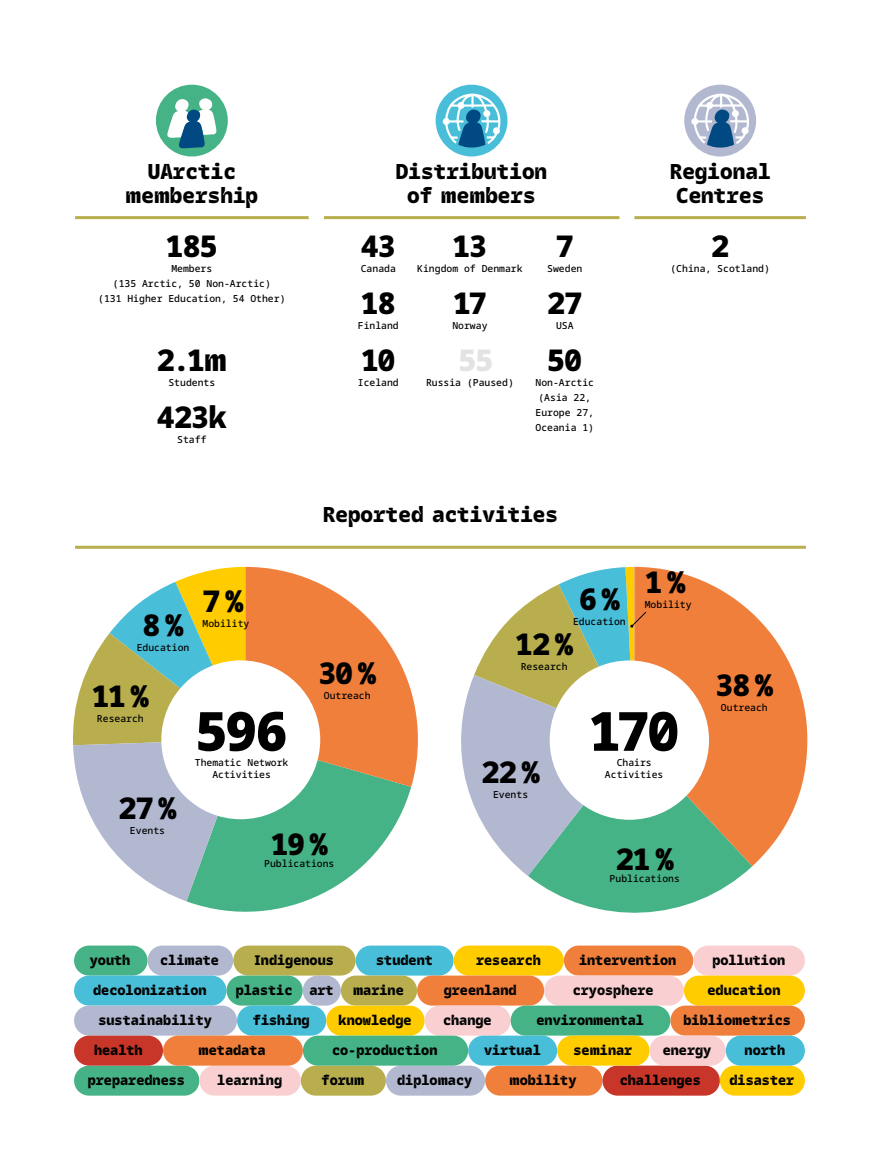
<style>
.page{position:relative;width:881px;height:1170px;background:#fff}
.page>*{position:absolute;margin:0;border:0;box-sizing:border-box;transform-origin:0 0}
.t1{font:900 54px "Uarctic Mono";letter-spacing:-.05em;color:#000}
.t2{font:900 30px "Uarctic Mono";letter-spacing:-.035em;color:#000}
.t3{font:900 30px "Uarctic Mono";color:#e3e3e3}
.t4{font:900 21px/23.7px "Uarctic Mono";color:#000;text-align:center}
.t5{font:900 13.5px "Uarctic Mono";color:#000}
.t6{font:500 9.75px/15px "Noto Sans Mono";color:#000;text-align:center}
</style>
<div class="page">
<hr style="left:75px;top:216px;width:233px;height:3px;background:#b8ae4e">
<hr style="left:324px;top:216px;width:295px;height:3px;background:#b8ae4e">
<div style="left:156px;top:85px;width:72px;height:71px;background:#45b385;border-radius:50%"></div>
<svg style="left:167px;top:98px;width:49px;height:50px"></svg>
<svg style="left:72px;top:567px;width:346px;height:345px"></svg>
<div style="left:161px;top:660px;width:159px;height:159px;background:#fff;border-radius:50%"></div>
<div style="left:74px;top:945px;width:73px;height:30px;background:#45b385;border-radius:15px"></div>
<div style="left:147px;top:945px;width:86px;height:30px;background:#b2b8d0;border-radius:15px"></div>
<div style="left:233px;top:945px;width:122px;height:30px;background:#b8ae4e;border-radius:15px"></div>
<div style="left:355px;top:945px;width:98px;height:30px;background:#49bed8;border-radius:15px"></div>
<div style="left:453px;top:945px;width:110px;height:30px;background:#fc0;border-radius:15px"></div>
<div style="left:563px;top:945px;width:130px;height:30px;background:#f07f3c;border-radius:15px"></div>
<div style="left:693px;top:945px;width:111px;height:30px;background:#f9cfd1;border-radius:15px"></div>
<div style="left:74px;top:975px;width:152px;height:30px;background:#49bed8;border-radius:15px"></div>
<div style="left:226px;top:975px;width:76px;height:30px;background:#45b385;border-radius:15px"></div>
<div style="left:302px;top:975px;width:39px;height:30px;background:#b2b8d0;border-radius:15px"></div>
<div style="left:341px;top:975px;width:76px;height:30px;background:#b8ae4e;border-radius:15px"></div>
<div style="left:417px;top:975px;width:127px;height:30px;background:#f07f3c;border-radius:15px"></div>
<div style="left:544px;top:975px;width:139px;height:30px;background:#f9cfd1;border-radius:15px"></div>
<div style="left:683px;top:975px;width:121px;height:30px;background:#fc0;border-radius:15px"></div>
<div style="left:74px;top:1005px;width:163px;height:30px;background:#b2b8d0;border-radius:15px"></div>
<div style="left:237px;top:1005px;width:89px;height:30px;background:#49bed8;border-radius:15px"></div>
<div style="left:326px;top:1005px;width:98px;height:30px;background:#fc0;border-radius:15px"></div>
<div style="left:424px;top:1005px;width:86px;height:30px;background:#f9cfd1;border-radius:15px"></div>
<div style="left:510px;top:1005px;width:160px;height:30px;background:#45b385;border-radius:15px"></div>
<div style="left:670px;top:1005px;width:134px;height:30px;background:#f07f3c;border-radius:15px"></div>
<div style="left:74px;top:1065px;width:125px;height:30px;background:#45b385;border-radius:15px"></div>
<div style="left:199px;top:1065px;width:102px;height:30px;background:#f9cfd1;border-radius:15px"></div>
<div style="left:301px;top:1065px;width:85px;height:30px;background:#b8ae4e;border-radius:15px"></div>
<div style="left:386px;top:1065px;width:99px;height:30px;background:#b2b8d0;border-radius:15px"></div>
<div style="left:485px;top:1065px;width:117px;height:30px;background:#f07f3c;border-radius:15px"></div>
<div style="left:602px;top:1065px;width:117px;height:30px;background:#c73629;border-radius:15px"></div>
<div style="left:719px;top:1065px;width:85px;height:30px;background:#fc0;border-radius:15px"></div>
<div style="left:74px;top:1035px;width:89px;height:30px;background:#c73629;border-radius:15px"></div>
<div style="left:163px;top:1035px;width:140px;height:30px;background:#f07f3c;border-radius:15px"></div>
<div style="left:303px;top:1035px;width:165px;height:30px;background:#45b385;border-radius:15px"></div>
<div style="left:468px;top:1035px;width:89px;height:30px;background:#49bed8;border-radius:15px"></div>
<div style="left:557px;top:1035px;width:92px;height:30px;background:#fc0;border-radius:15px"></div>
<div style="left:649px;top:1035px;width:76px;height:30px;background:#f9cfd1;border-radius:15px"></div>
<div style="left:725px;top:1035px;width:79px;height:30px;background:#49bed8;border-radius:15px"></div>
<svg style="left:752px;top:613px;width:55px;height:253px;fill:#f07f3c"></svg>
<hr style="left:75px;top:545px;width:730px;height:3px;background:#b8ae4e">
<div style="left:435px;top:85px;width:72px;height:71px;background:#49bed8;border-radius:50%"></div>
<svg style="left:442px;top:93px;width:58px;height:55px"></svg>
<div style="left:684px;top:85px;width:71px;height:71px;background:#b2b8d0;border-radius:50%"></div>
<svg style="left:691px;top:93px;width:57px;height:55px"></svg>
<hr style="left:634px;top:216px;width:171px;height:3px;background:#b8ae4e">
<svg style="left:461px;top:567px;width:291px;height:345px"></svg>
<h3 class="t4" style="left:125px;top:159px;width:134px">UArctic membership</h3>
<h3 class="t4" style="left:396px;top:159px;width:153px">Distribution of members</h3>
<h2 class="t2" style="left:166px;top:220px;width:53px">185</h2>
<p class="t6" style="left:98px;top:261px;width:189px">Members<br>(135 Arctic, 50 Non-Arctic)<br>(131 Higher Education, 54 Other)</p>
<h2 class="t2" style="left:157px;top:334px;width:71px">2.1m</h2>
<p class="t6" style="left:168px;top:375px;width:48px">Students</p>
<h2 class="t2" style="left:157px;top:391px;width:71px">423k</h2>
<p class="t6" style="left:177px;top:432px;width:31px">Staff</p>
<h2 class="t2" style="left:360px;top:220px;width:37px">43</h2>
<p class="t6" style="left:360px;top:261px;width:37px">Canada</p>
<h2 class="t2" style="left:361px;top:277px;width:36px">18</h2>
<p class="t6" style="left:358px;top:318px;width:42px">Finland</p>
<h2 class="t2" style="left:361px;top:334px;width:36px">10</h2>
<p class="t6" style="left:358px;top:375px;width:42px">Iceland</p>
<h2 class="t2" style="left:452px;top:220px;width:36px">13</h2>
<p class="t6" style="left:417px;top:261px;width:107px">Kingdom of Denmark</p>
<h2 class="t2" style="left:453px;top:277px;width:35px">17</h2>
<p class="t6" style="left:452px;top:318px;width:37px">Norway</p>
<h2 class="t3" style="left:458px;top:334px;width:36px">55</h2>
<p class="t6" style="left:426px;top:375px;width:89px">Russia (Paused)</p>
<h2 class="t2" style="left:555px;top:220px;width:19px">7</h2>
<p class="t6" style="left:547px;top:261px;width:37px">Sweden</p>
<h2 class="t2" style="left:547px;top:277px;width:37px">27</h2>
<p class="t6" style="left:555px;top:318px;width:19px">USA</p>
<h2 class="t2" style="left:547px;top:334px;width:37px">50</h2>
<p class="t6" style="left:535px;top:375px;width:60px">Non-Arctic (Asia 22,<br>Europe 27,<br>Oceania 1)</p>
<h3 class="t4" style="left:322px;top:501px;width:237px">Reported activities</h3>
<h3 class="t4" style="left:669px;top:159px;width:102px">Regional<br>Centres</h3>
<h2 class="t2" style="left:711px;top:220px;width:19px">2</h2>
<p class="t6" style="left:670px;top:260px;width:101px">(China, Scotland)</p>
<h2 class="t2" style="left:644px;top:556px;width:42px">1 %</h2>
<p class="t6" style="left:644px;top:596px;width:48px">Mobility</p>
<h2 class="t2" style="left:578px;top:573px;width:42px">6 %</h2>
<p class="t6" style="left:573px;top:613px;width:54px">Education</p>
<h2 class="t2" style="left:202px;top:575px;width:42px">7 %</h2>
<p class="t6" style="left:202px;top:615px;width:48px">Mobility</p>
<h2 class="t2" style="left:143px;top:599px;width:42px">8 %</h2>
<p class="t6" style="left:137px;top:639px;width:54px">Education</p>
<h2 class="t2" style="left:515px;top:618px;width:59px">12 %</h2>
<p class="t6" style="left:520px;top:658px;width:48px">Research</p>
<h2 class="t2" style="left:318px;top:647px;width:59px">30 %</h2>
<p class="t6" style="left:324px;top:687px;width:48px">Outreach</p>
<h2 class="t2" style="left:92px;top:669px;width:58px">11 %</h2>
<p class="t6" style="left:97px;top:710px;width:48px">Research</p>
<h1 class="t1" style="left:195px;top:684px;width:94px">596</h1>
<p class="t6" style="left:212px;top:766px;width:60px">Activities</p>
<h1 class="t1" style="left:588px;top:684px;width:92px">170</h1>
<p class="t6" style="left:604px;top:755px;width:60px;line-height:12px">Chairs<br>Activities</p>
<p class="t6" style="left:195px;top:754px;width:95px">Thematic Network</p>
<h2 class="t2" style="left:481px;top:745px;width:60px">22 %</h2>
<p class="t6" style="left:493px;top:785px;width:37px">Events</p>
<h2 class="t2" style="left:118px;top:782px;width:60px">27 %</h2>
<p class="t6" style="left:130px;top:822px;width:37px">Events</p>
<h2 class="t2" style="left:271px;top:818px;width:59px">19 %</h2>
<p class="t6" style="left:264px;top:855px;width:72px">Publications</p>
<h2 class="t2" style="left:615px;top:833px;width:60px">21 %</h2>
<p class="t6" style="left:609px;top:870px;width:72px">Publications</p>
<h2 class="t2" style="left:715px;top:659px;width:59px">38 %</h2>
<p class="t6" style="left:720px;top:699px;width:48px">Outreach</p>
<h3 class="t5" style="left:90px;top:948px;width:42px">youth</h3>
<h3 class="t5" style="left:160px;top:948px;width:60px">climate</h3>
<h3 class="t5" style="left:254px;top:948px;width:81px">Indigenous</h3>
<h3 class="t5" style="left:376px;top:948px;width:58px">student</h3>
<h3 class="t5" style="left:476px;top:948px;width:66px">research</h3>
<h3 class="t5" style="left:578px;top:948px;width:99px">intervention</h3>
<h3 class="t5" style="left:712px;top:948px;width:74px">pollution</h3>
<h3 class="t5" style="left:93px;top:978px;width:115px">decolonization</h3>
<h3 class="t5" style="left:235px;top:978px;width:58px">plastic</h3>
<h3 class="t5" style="left:309px;top:978px;width:26px">art</h3>
<h3 class="t5" style="left:353px;top:978px;width:52px">marine</h3>
<h3 class="t5" style="left:443px;top:978px;width:74px">greenland</h3>
<h3 class="t5" style="left:572px;top:978px;width:82px">cryosphere</h3>
<h3 class="t5" style="left:707px;top:978px;width:74px">education</h3>
<h3 class="t5" style="left:98px;top:1008px;width:115px">sustainability</h3>
<h3 class="t5" style="left:253px;top:1008px;width:58px">fishing</h3>
<h3 class="t5" style="left:338px;top:1008px;width:74px">knowledge</h3>
<h3 class="t5" style="left:443px;top:1008px;width:50px">change</h3>
<h3 class="t5" style="left:536px;top:1008px;width:109px">environmental</h3>
<h3 class="t5" style="left:683px;top:1008px;width:109px">bibliometrics</h3>
<h3 class="t5" style="left:94px;top:1038px;width:50px">health</h3>
<h3 class="t5" style="left:198px;top:1038px;width:68px">metadata</h3>
<h3 class="t5" style="left:332px;top:1038px;width:107px">co-production</h3>
<h3 class="t5" style="left:484px;top:1038px;width:58px">virtual</h3>
<h3 class="t5" style="left:573px;top:1038px;width:60px">seminar</h3>
<h3 class="t5" style="left:662px;top:1038px;width:50px">energy</h3>
<h3 class="t5" style="left:744px;top:1038px;width:42px">north</h3>
<h3 class="t5" style="left:88px;top:1068px;width:99px">preparedness</h3>
<h3 class="t5" style="left:217px;top:1068px;width:66px">learning</h3>
<h3 class="t5" style="left:321px;top:1068px;width:44px">forum</h3>
<h3 class="t5" style="left:397px;top:1068px;width:77px">diplomacy</h3>
<h3 class="t5" style="left:509px;top:1068px;width:68px">mobility</h3>
<h3 class="t5" style="left:619px;top:1068px;width:82px">challenges</h3>
<h3 class="t5" style="left:729px;top:1068px;width:66px">disaster</h3>
</div>
